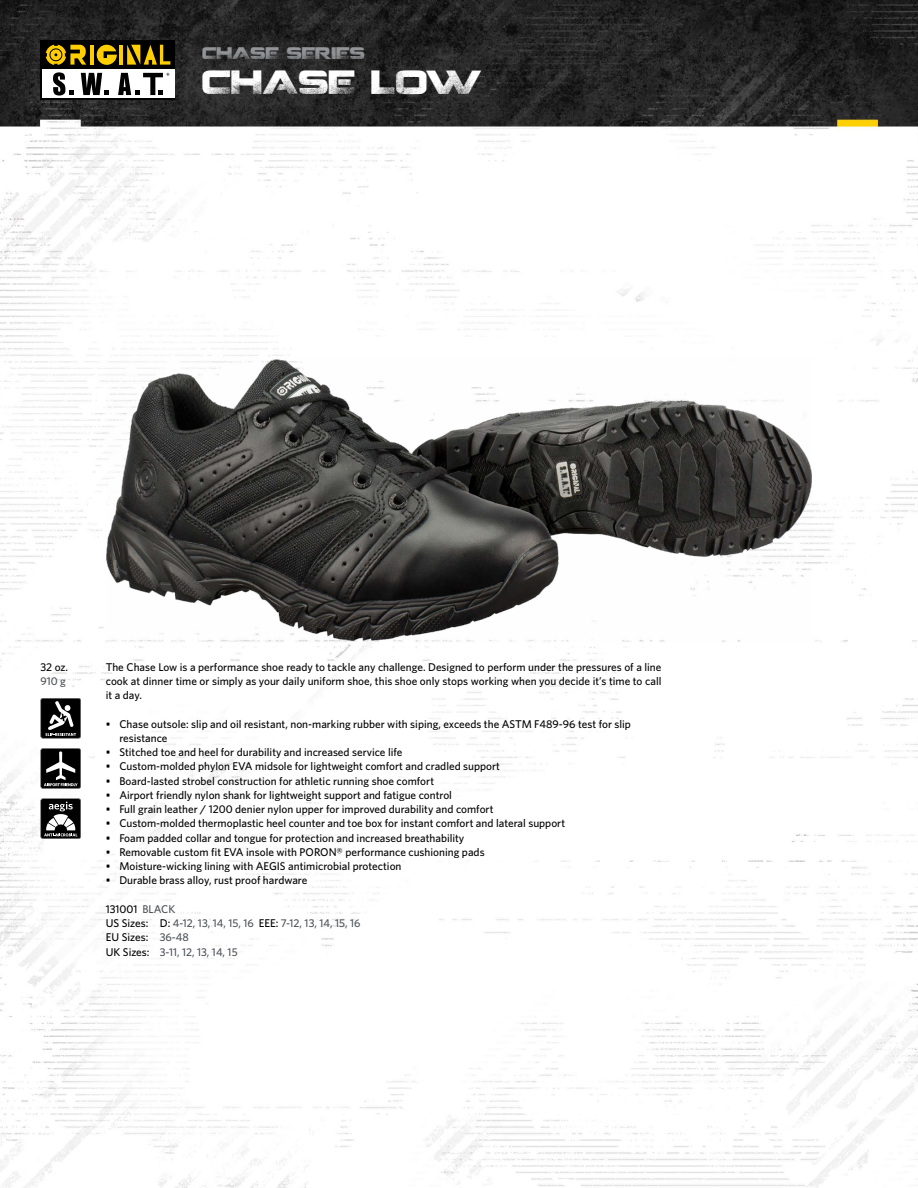
<style>
.page{position:relative;width:918px;height:1188px;background:#fff}
.page>*{position:absolute;margin:0;border:0;box-sizing:border-box;transform-origin:0 0}
.t1{font:33px "Coalition";color:#fff}
.t2{font:16.5px "Coalition";color:#939598}
.t3{font:500 11.25px/14.2px "Whitney";color:#000;text-align:justify}
.t4{font:500 11.25px/14.2px "Whitney";color:#4b4f55}
.s1{color:#000}
</style>
<div class="page">
<img style="left:0;top:0;width:918px;height:1188px">
<div style="left:40px;top:698px;width:41px;height:41px;background:#939495;border-radius:3px"></div>
<svg style="left:41px;top:698px;width:40px;height:41px;background:#3a3a3a"></svg>
<div style="left:40px;top:748px;width:41px;height:41px;background:#929395;border-radius:3px"></div>
<svg style="left:41px;top:748px;width:40px;height:41px;background:#343434"></svg>
<div style="left:40px;top:798px;width:41px;height:41px;background:#929395;border-radius:3px"></div>
<svg style="left:41px;top:798px;width:40px;height:41px;background:#474748"></svg>
<img style="left:106px;top:358px;width:706px;height:283px">
<div style="left:40px;top:40px;width:136px;height:60px;background:#000"></div>
<div style="left:42px;top:69px;width:132px;height:29px;background:#fff"></div>
<svg style="left:53px;top:72px;width:21px;height:24px"></svg>
<svg style="left:81px;top:73px;width:28px;height:22px"></svg>
<svg style="left:118px;top:73px;width:51px;height:22px"></svg>
<hr style="left:90px;top:45px;width:4px;height:20px;background:#ffce00">
<svg style="left:97px;top:45px;width:20px;height:20px"></svg>
<hr style="left:120px;top:45px;width:3px;height:20px;background:#ffce00">
<svg style="left:127px;top:45px;width:43px;height:20px"></svg>
<svg style="left:46px;top:45px;width:40px;height:20px"></svg>
<h2 class="t2" style="left:202px;top:42px;width:164px">CHASE SERIES</h2>
<h1 class="t1" style="left:202px;top:60px;width:282px">CHASE LOW</h1>
<p class="t3" style="left:40px;top:659px;width:29px">32 oz.</p>
<p class="t4" style="left:40px;top:673px;width:27px">910 g</p>
<p class="t3" style="left:106px;top:659px;width:557px">The Chase Low is a performance shoe ready to tackle any challenge. Designed to perform under the pressures of a line cook at dinner time or simply as your daily uniform shoe, this shoe only stops working when you decide it’s time to call it a day.</p>
<p class="t3" style="left:119px;top:716px;width:513px;text-indent:-14px">• Chase outsole: slip and oil resistant, non-marking rubber with siping, exceeds the ASTM F489-96 test for slip resistance</p>
<p class="t3" style="left:106px;top:745px;width:298px">• Stitched toe and heel for durability and increased service life</p>
<p class="t3" style="left:106px;top:759px;width:396px">• Custom-molded phylon EVA midsole for lightweight comfort and cradled support</p>
<p class="t3" style="left:106px;top:773px;width:330px">• Board-lasted strobel construction for athletic running shoe comfort</p>
<p class="t3" style="left:106px;top:787px;width:348px">• Airport friendly nylon shank for lightweight support and fatigue control</p>
<p class="t3" style="left:106px;top:802px;width:389px">• Full grain leather / 1200 denier nylon upper for improved durability and comfort</p>
<p class="t3" style="left:106px;top:816px;width:461px">• Custom-molded thermoplastic heel counter and toe box for instant comfort and lateral support</p>
<p class="t3" style="left:106px;top:830px;width:360px">• Foam padded collar and tongue for protection and increased breathability</p>
<p class="t3" style="left:106px;top:844px;width:380px">• Removable custom fit EVA insole with PORON® performance cushioning pads</p>
<p class="t3" style="left:106px;top:859px;width:297px">• Moisture-wicking lining with AEGIS antimicrobial protection</p>
<p class="t3" style="left:106px;top:873px;width:203px">• Durable brass alloy, rust proof hardware</p>
<p class="t4" style="left:106px;top:901px;width:256px"><span class="s1">131001</span> BLACK<br><span class="s1">US Sizes: D:</span> 4-12, 13, 14, 15, 16 <span class="s1">EEE:</span> 7-12, 13, 14, 15, 16<br><span class="s1">EU Sizes:</span> 36-48<br><span class="s1">UK Sizes:</span> 3-11, 12, 13, 14, 15</p>
</div>
